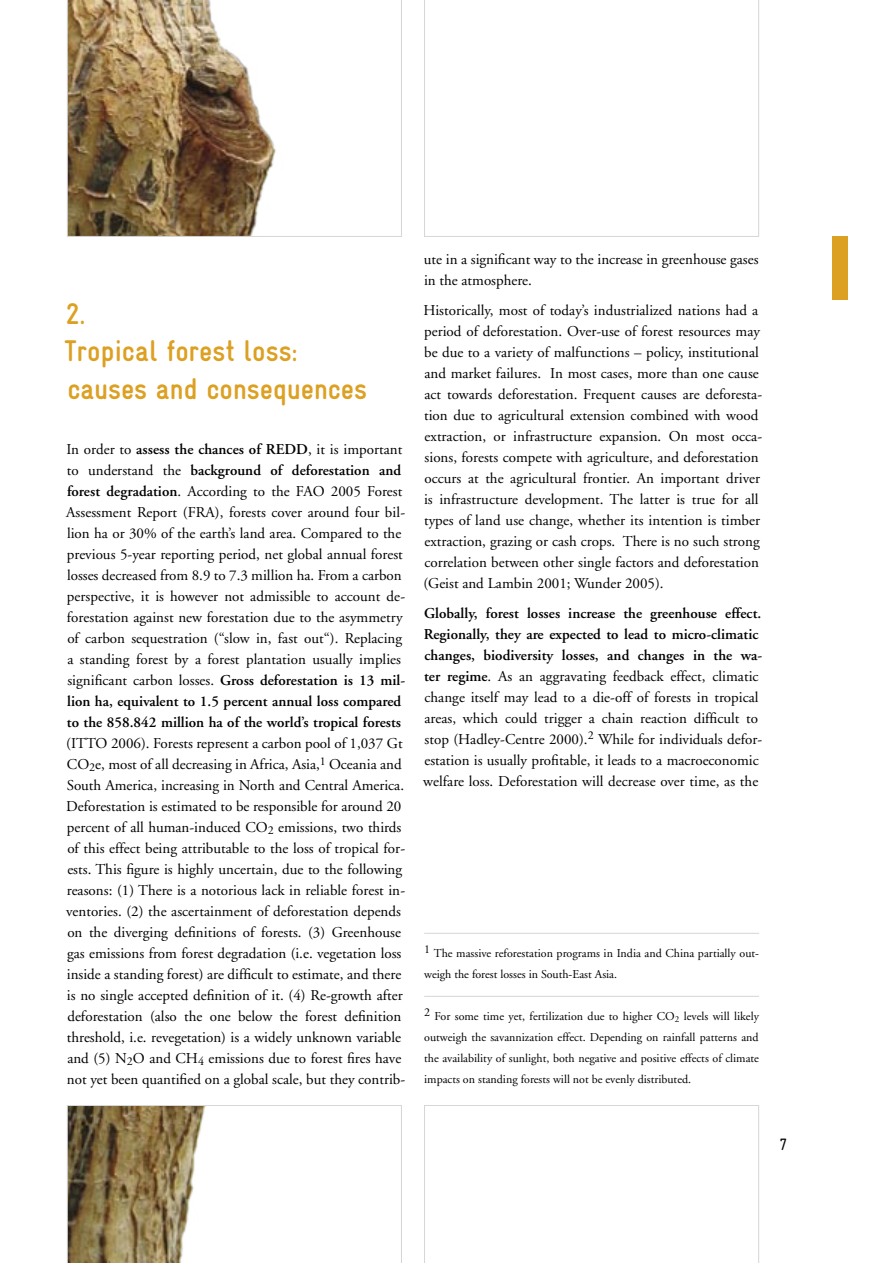
<style>
.page{position:relative;width:893px;height:1263px;background:#fff}
.page>*{position:absolute;margin:0;border:0;box-sizing:border-box;transform-origin:0 0}
.kapitel{font:700 condensed 30px "Gravur";color:#dca022}
.block{font:condensed 16.5px "Gravur";color:#000}
.block-2{font:15px/21px "Adobe Garamond";color:#000}
.füße{font:12px/21px "Adobe Garamond";color:#000}
.s1{font-weight:600}
</style>
<div class="page">
<svg style="left:424px;top:0;width:335px;height:237px"></svg>
<svg style="left:67px;top:1105px;width:335px;height:158px"></svg>
<hr style="left:424px;top:933px;width:335px;height:1px;background:#d6d6d6">
<hr style="left:424px;top:996px;width:335px;height:1px;background:#d6d6d6">
<svg style="left:424px;top:1105px;width:335px;height:158px"></svg>
<div style="left:832px;top:237px;width:16px;height:63px;background:#dca022"></div>
<svg style="left:67px;top:0;width:335px;height:237px"></svg>
<p class="kapitel" style="left:66px;top:297px;width:21px">2.</p>
<p class="kapitel" style="left:65px;top:334px;width:235px">Tropical forest loss:</p>
<p class="kapitel" style="left:67px;top:372px;width:301px">causes and consequences</p>
<p class="block-2" style="left:66px;top:439px;width:341px">In order to <span class="s1">assess the chances of REDD</span>, it is important to understand the <span class="s1">background of deforestation and forest degradation</span>. According to the FAO 2005 Forest Assessment Report (FRA), forests cover around four bil&shy;lion ha or 30% of the earth’s land area. Compared to the previous 5-year reporting period, net global annual forest losses decreased from 8.9 to 7.3 million ha. From a carbon perspective, it is however not admissible to account de&shy;forestation against new forestation due to the asymmetry of carbon sequestration (“slow in, fast out“). Replacing a standing forest by a forest plantation usually implies significant carbon losses. <span class="s1">Gross deforestation is 13 mil&shy;lion ha, equivalent to 1.5 percent annual loss compared to the 858.842 million ha of the world’s tropical forests </span>(ITTO 2006). Forests represent a carbon pool of 1,037 Gt CO<sub>2</sub>e, most of all decreasing in Africa, Asia,<sup>1</sup> Oceania and South America, increasing in North and Central America.<br>Deforestation is estimated to be responsible for around 20 percent of all human-induced CO<sub>2</sub> emissions, two thirds of this effect being attributable to the loss of tropical for&shy;ests. This figure is highly uncertain, due to the following reasons: (1) There is a notorious lack in reliable forest in&shy;ventories. (2) the ascertainment of deforestation depends on the diverging definitions of forests. (3) Greenhouse gas emissions from forest degradation (i.e. vegetation loss inside a standing forest) are difficult to estimate, and there is no single accepted definition of it. (4) Re-growth after deforestation (also the one below the forest definition threshold, i.e. revegetation) is a widely unknown variable and (5) N<sub>2</sub>O and CH<sub>4</sub> emissions due to forest fires have not yet been quantified on a global scale, but they contrib-</p>
<p class="block-2" style="left:424px;top:249px;width:336px">ute in a significant way to the increase in greenhouse gases in the atmosphere.</p>
<p class="block-2" style="left:423px;top:300px;width:340px">Historically, most of today’s industrialized nations had a period of deforestation. Over-use of forest resources may be due to a variety of malfunctions – policy, institutional and market failures. In most cases, more than one cause act towards deforestation. Frequent causes are deforesta&shy;tion due to agricultural extension combined with wood extraction, or infrastructure expansion. On most occa&shy;sions, forests compete with agriculture, and deforestation occurs at the agricultural frontier. An important driver is infrastructure development. The latter is true for all types of land use change, whether its intention is timber extraction, grazing or cash crops. There is no such strong correlation between other single factors and deforestation (Geist and Lambin 2001; Wunder 2005).</p>
<p class="block-2" style="left:423px;top:603px;width:341px"><span class="s1">Globally, forest losses increase the greenhouse effect.<br>Regionally, they are expected to lead to micro-climatic changes, biodiversity losses, and changes in the wa&shy;ter regime</span>. As an aggravating feedback effect, climatic change itself may lead to a die-off of forests in tropical areas, which could trigger a chain reaction difficult to stop (Hadley-Centre 2000).<sup>2</sup> While for individuals defor&shy;estation is usually profitable, it leads to a macroeconomic welfare loss. Deforestation will decrease over time, as the</p>
<p class="füße" style="left:424px;top:943px;width:336px">1 The massive reforestation programs in India and China partially out&shy;weigh the forest losses in South-East Asia.</p>
<p class="füße" style="left:424px;top:1006px;width:336px;text-align:justify">2 For some time yet, fertilization due to higher CO<sub>2</sub> levels will likely outweigh the savannization effect. Depending on rainfall patterns and the availability of sunlight, both negative and positive effects of climate impacts on standing forests will not be evenly distributed.</p>
<p class="block" style="left:780px;top:1135px;width:9px">7</p>
</div>
